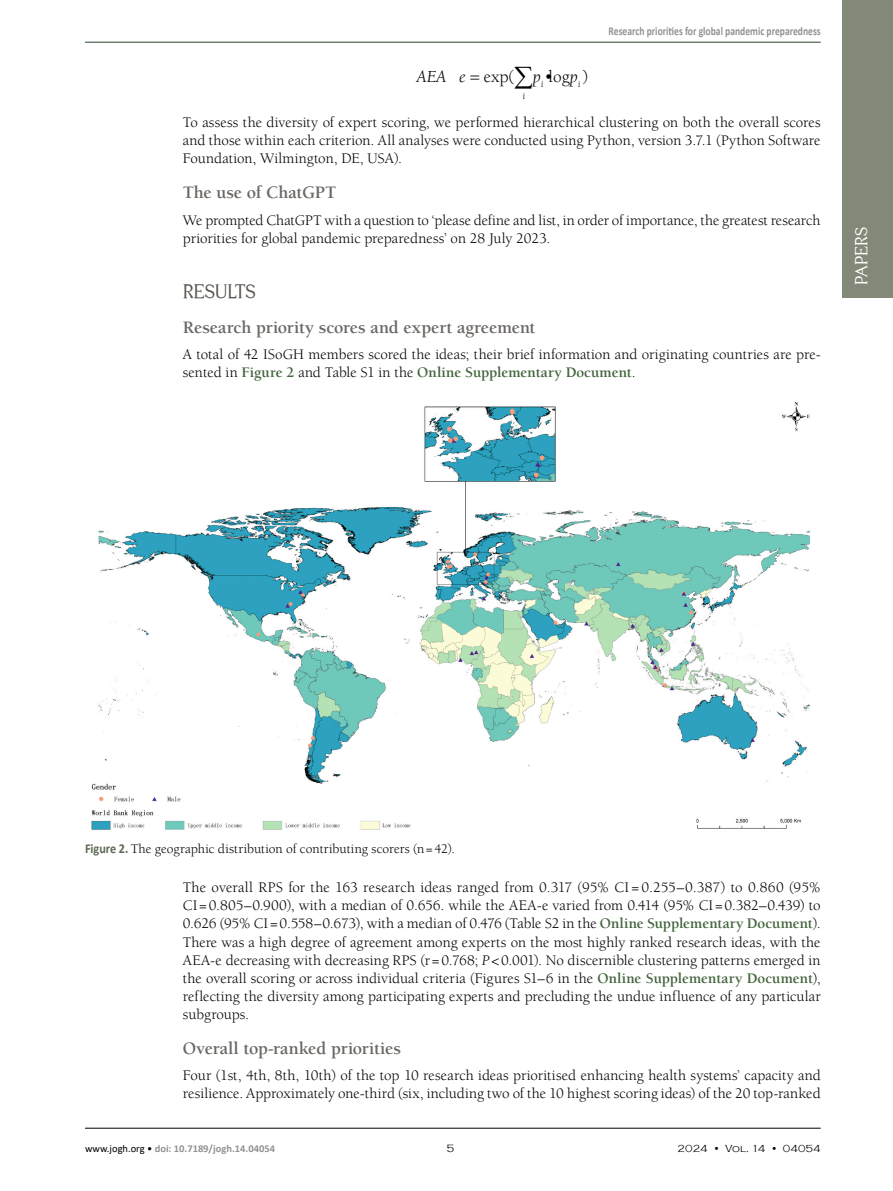
<style>
.page{position:relative;width:893px;height:1191px;background:#fff}
.page>*{position:absolute;margin:0;border:0;box-sizing:border-box;transform-origin:0 0}
.Podnaslovi_PAPERS{font:19.5px "Centabel";letter-spacing:-.015em;color:#57514d}
.Podnaslovi_PAPERS_2{font:700 18px "Berkeley Std";letter-spacing:-.01em;color:#6b6764}
.t1{font:17.25px "Berkeley Std";color:#000}
.t2{font:italic 17.25px "Berkeley Std";color:#000}
.t3{font:17.1px "Centabel";letter-spacing:-.005em;color:#fff}
.Tekst_Osnovni{font:15px/18px "Berkeley Std";color:#000}
.potpisi_Figure_Table{font:13.5px "Berkeley Std";color:#000}
.t4{font:700 12px "Calibri";color:#949290;scale:.8 1}
.t5{font:300 10.95px "Copperplate Gothic";color:#000}
.t6{font:700 10.5px "Calibri";color:#949290}
.t7{font:300 10.5px "Copperplate Gothic";color:#000}
.t8{font:italic 10.05px "Berkeley Std";color:#000}
.s1{font-weight:700;color:#42653c}
.s2{font-style:normal}
.s3{font-family:"Calibri";font-weight:700;color:#5c6954}
.s4{font-style:italic}
.s5{font-weight:400;color:#000}
</style>
<div class="page">
<hr style="left:85px;top:1128px;width:736px;height:1px;background:#000">
<hr style="left:85px;top:42px;width:736px;height:1px;background:#25452c">
<div style="left:842px;top:0;width:51px;height:298px;background:#838978"></div>
<img style="left:91px;top:402px;width:719px;height:428px">
<p class="t4" style="left:609px;top:22px;width:267px">Research priorities for global pandemic preparedness</p>
<p class="t1" style="left:484px;top:68px;width:32px">exp(</p>
<p class="t1" style="left:544px;top:68px;width:45px">•og )</p>
<p class="Tekst_Osnovni" style="left:183px;top:114px;width:639px;text-align:justify">To assess the diversity of expert scoring, we performed hierarchical clustering on both the overall scores and those within each criterion. All analyses were conducted using Python, version 3.7.1 (Python Software Foundation, Wilmington, DE, USA).</p>
<p class="Podnaslovi_PAPERS_2" style="left:183px;top:183px;width:155px">The use of ChatGPT</p>
<p class="Tekst_Osnovni" style="left:183px;top:211px;width:639px">We prompted ChatGPT with a question to ‘please define and list, in order of importance, the greatest research priorities for global pandemic preparedness’ on 28 July 2023.</p>
<p class="Podnaslovi_PAPERS" style="left:183px;top:280px;width:74px">RESULTS</p>
<p class="Podnaslovi_PAPERS_2" style="left:183px;top:317px;width:354px">Research priority scores and expert agreement</p>
<p class="Tekst_Osnovni" style="left:183px;top:346px;width:639px">A total of 42 ISoGH members scored the ideas; their brief information and originating countries are pre&shy;sented in <span class="s1">Figure 2</span> and Table S1 in the <span class="s1">Online Supplementary Document</span>.</p>
<p class="t2" style="left:417px;top:68px;width:51px">AEA e</p>
<p class="t2" style="left:533px;top:68px;width:22px">p <span class="s2">l</span></p>
<p class="t2" style="left:570px;top:68px;width:10px">p</p>
<p class="t8" style="left:523px;top:90px;width:4px">i</p>
<p class="t8" style="left:541px;top:78px;width:4px">i</p>
<p class="t8" style="left:578px;top:78px;width:4px">i</p>
<p class="t3" style="left:851px;top:285px;width:59px;rotate:-90deg">PAPERS</p>
<p class="potpisi_Figure_Table" style="left:85px;top:841px;width:371px"><span class="s3">Figure 2.</span> The geographic distribution of contributing scorers (n=42).</p>
<p class="Tekst_Osnovni" style="left:183px;top:879px;width:639px;text-align:justify">The overall RPS for the 163 research ideas ranged from 0.317 (95% CI = 0.255–0.387) to 0.860 (95% CI=0.805–0.900), with a median of 0.656. while the AEA-e varied from 0.414 (95% CI=0.382–0.439) to 0.626 (95% CI=0.558–0.673), with a median of 0.476 (Table S2 in the <span class="s1">Online Supplementary Document</span>).<br>There was a high degree of agreement among experts on the most highly ranked research ideas, with the AEA-e decreasing with decreasing RPS (r=0.768; <span class="s4">P</span>&lt;0.001). No discernible clustering patterns emerged in the overall scoring or across individual criteria (Figures S1–6 in the <span class="s1">Online Supplementary Document</span>), reflecting the diversity among participating experts and precluding the undue influence of any particular subgroups.</p>
<p class="Podnaslovi_PAPERS_2" style="left:183px;top:1038px;width:220px">Overall top-ranked priorities</p>
<p class="Tekst_Osnovni" style="left:183px;top:1066px;width:639px">Four (1st, 4th, 8th, 10th) of the top 10 research ideas prioritised enhancing health systems’ capacity and resilience. Approximately one-third (six, including two of the 10 highest scoring ideas) of the 20 top-ranked</p>
<p class="t6" style="left:85px;top:1141px;width:191px"><span class="s5">www.jogh.org •</span> doi: 10.7189/jogh.14.04054</p>
<p class="t5" style="left:447px;top:1142px;width:9px">5</p>
<p class="t7" style="left:678px;top:1142px;width:145px">2024 • Vol. 14 • 04054</p>
</div>
